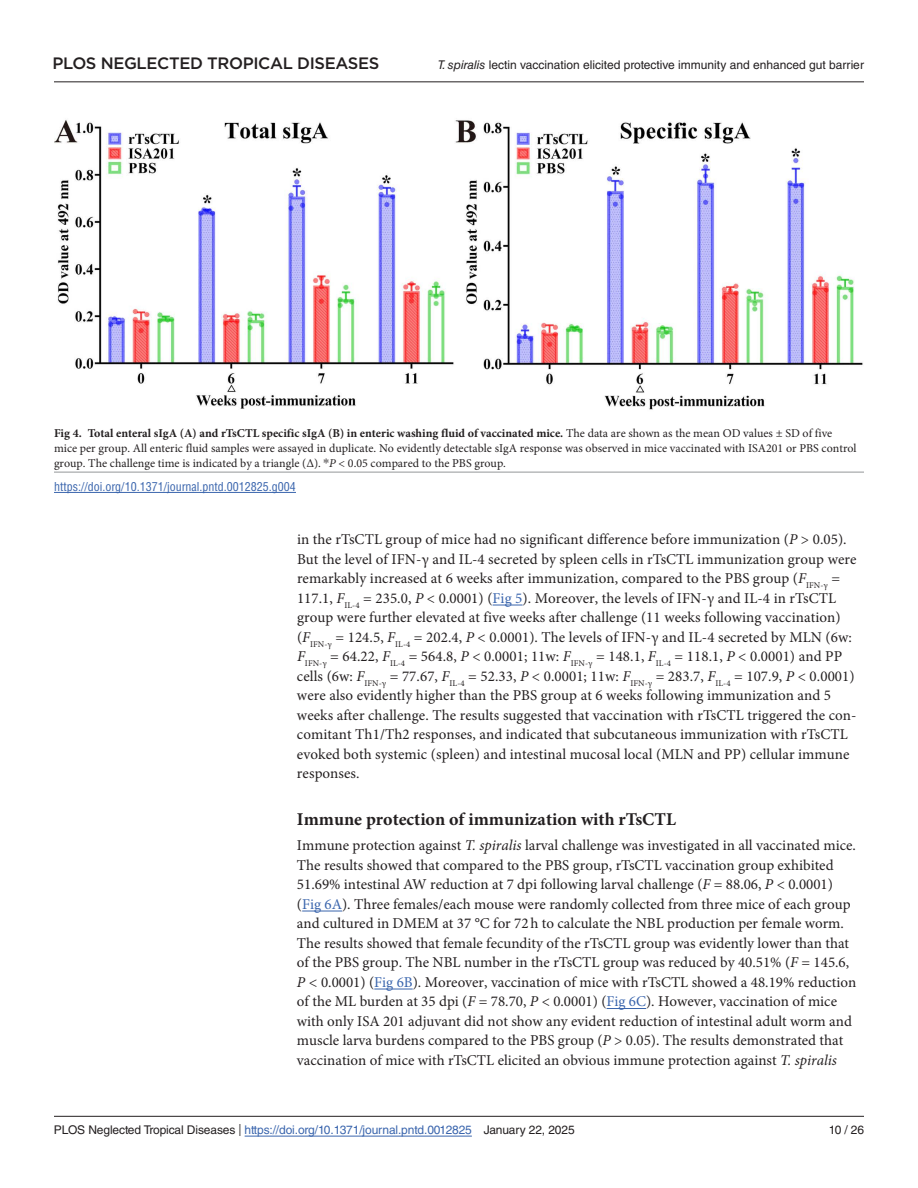
<style>
.page{position:relative;width:918px;height:1188px;background:#fff}
.page>*{position:absolute;margin:0;border:0;box-sizing:border-box;transform-origin:0 0}
.HeadB{font:700 18px "Minion Pro";color:#231f20}
.t1{font:500 16.5px "Gotham";letter-spacing:-.02em;color:#231f20}
.Text{font:15px/19.5px "Minion Pro";color:#231f20}
.FigCapt{font:12px/15px "Minion Pro";color:#231f20}
.t2{font:12px "Helvetica LT Std";letter-spacing:-.01em;color:#3a65ad}
.t3{font:12px "Helvetica LT Std";color:#231f20}
.Fig_Soruce{font:condensed 12px "Helvetica LT Std";color:#3a65ad}
.s1{font-style:italic}
.s2{font-weight:700}
.s3{font-family:"Gandhari Unicode"}
.s4{color:#3a65ad}
.s5{color:#231f20}
.s6{font-family:"Minion Pro";color:#231f20}
</style>
<div class="page">
<hr style="left:54px;top:1116px;width:810px;height:1px;background:#231f20">
<hr style="left:245px;top:1136px;width:227px;height:1px;background:#3a65ad">
<hr style="left:54px;top:81px;width:810px;height:1px;background:#231f20">
<hr style="left:493px;top:605px;width:30px;height:1px;background:#3a65ad">
<hr style="left:302px;top:911px;width:40px;height:1px;background:#3a65ad">
<hr style="left:374px;top:989px;width:39px;height:1px;background:#3a65ad">
<hr style="left:607px;top:1008px;width:39px;height:1px;background:#3a65ad">
<img style="left:54px;top:120px;width:809px;height:290px">
<hr style="left:54px;top:472px;width:810px;height:1px;background:#939698">
<hr style="left:54px;top:492px;width:242px;height:1px;background:#3a65ad">
<p class="t1" style="left:52px;top:54px;width:327px">PLOS NEGLECTED TROPICAL DISEASES</p>
<p class="t3" style="left:438px;top:58px;width:428px"><span class="s1">T. spiralis</span> lectin vaccination elicited protective immunity and enhanced gut barrier</p>
<p class="FigCapt" style="left:54px;top:426px;width:804px"><span class="s2">Fig 4. Total enteral sIgA (A) and rTsCTL specific sIgA (B) in enteric washing fluid of vaccinated mice.</span> The data are shown as the mean OD values ± SD of five mice per group. All enteric fluid samples were assayed in duplicate. No evidently detectable sIgA response was observed in mice vaccinated with ISA201 or PBS control group. The challenge time is indicated by a triangle (∆). <span class="s3">*</span><span class="s1">P</span> &lt; 0.05 compared to the PBS group.</p>
<p class="Fig_Soruce" style="left:54px;top:479px;width:243px">https://doi.org/10.1371/journal.pntd.0012825.g004</p>
<p class="Text" style="left:297px;top:530px;width:561px">in the rTsCTL group of mice had no significant difference before immunization (<span class="s1">P</span> &gt; 0.05).<br>But the level of IFN-γ and IL-4 secreted by spleen cells in rTsCTL immunization group were remarkably increased at 6 weeks after immunization, compared to the PBS group (<span class="s1">F</span><sub>IFN-γ</sub> = 117.1, <span class="s1">F</span><sub>IL-4</sub> = 235.0, <span class="s1">P</span> &lt; 0.0001) (<span class="s4">Fig 5</span>). Moreover, the levels of IFN-γ and IL-4 in rTsCTL group were further elevated at five weeks after challenge (11 weeks following vaccination) (<span class="s1">F</span><sub>IFN-γ</sub> = 124.5, <span class="s1">F</span><sub>IL-4</sub> = 202.4, <span class="s1">P</span> &lt; 0.0001). The levels of IFN-γ and IL-4 secreted by MLN (6w:<br><span class="s1">F</span><sub>IFN-γ</sub> = 64.22, <span class="s1">F</span><sub>IL-4</sub> = 564.8, <span class="s1">P</span> &lt; 0.0001; 11w: <span class="s1">F</span><sub>IFN-γ</sub> = 148.1, <span class="s1">F</span><sub>IL-4</sub> = 118.1, <span class="s1">P</span> &lt; 0.0001) and PP cells (6w: <span class="s1">F</span><sub>IFN-γ</sub> = 77.67, <span class="s1">F</span><sub>IL-4</sub> = 52.33, <span class="s1">P</span> &lt; 0.0001; 11w: <span class="s1">F</span><sub>IFN-γ</sub> = 283.7, <span class="s1">F</span><sub>IL-4</sub> = 107.9, <span class="s1">P</span> &lt; 0.0001) were also evidently higher than the PBS group at 6 weeks following immunization and 5 weeks after challenge. The results suggested that vaccination with rTsCTL triggered the con&shy;comitant Th1/Th2 responses, and indicated that subcutaneous immunization with rTsCTL evoked both systemic (spleen) and intestinal mucosal local (MLN and PP) cellular immune responses.</p>
<p class="HeadB" style="left:297px;top:806px;width:380px">Immune protection of immunization with rTsCTL</p>
<p class="Text" style="left:297px;top:836px;width:561px">Immune protection against <span class="s1">T. spiralis</span> larval challenge was investigated in all vaccinated mice.<br>The results showed that compared to the PBS group, rTsCTL vaccination group exhibited 51.69% intestinal AW reduction at 7 dpi following larval challenge (<span class="s1">F</span> = 88.06, <span class="s1">P</span> &lt; 0.0001) (<span class="s4">Fig 6A</span>). Three females/each mouse were randomly collected from three mice of each group and cultured in DMEM at 37 °C for 72h to calculate the NBL production per female worm.<br>The results showed that female fecundity of the rTsCTL group was evidently lower than that of the PBS group. The NBL number in the rTsCTL group was reduced by 40.51% (<span class="s1">F</span> = 145.6, <span class="s1">P &lt;</span> 0.0001) (<span class="s4">Fig 6B</span>). Moreover, vaccination of mice with rTsCTL showed a 48.19% reduction of the ML burden at 35 dpi (<span class="s1">F</span> = 78.70, <span class="s1">P</span> &lt; 0.0001) (<span class="s4">Fig 6C</span>). However, vaccination of mice with only ISA 201 adjuvant did not show any evident reduction of intestinal adult worm and muscle larva burdens compared to the PBS group (<span class="s1">P</span> &gt; 0.05). The results demonstrated that vaccination of mice with rTsCTL elicited an obvious immune protection against <span class="s1">T. spiralis</span></p>
<p class="t2" style="left:54px;top:1123px;width:522px"><span class="s5">PLOS Neglected Tropical Diseases</span> <span class="s6">|</span> https://doi.org/10.1371/journal.pntd.0012825 <span class="s5">January 22, 2025</span></p>
<p class="t3" style="left:829px;top:1123px;width:37px">10 / 26</p>
</div>
